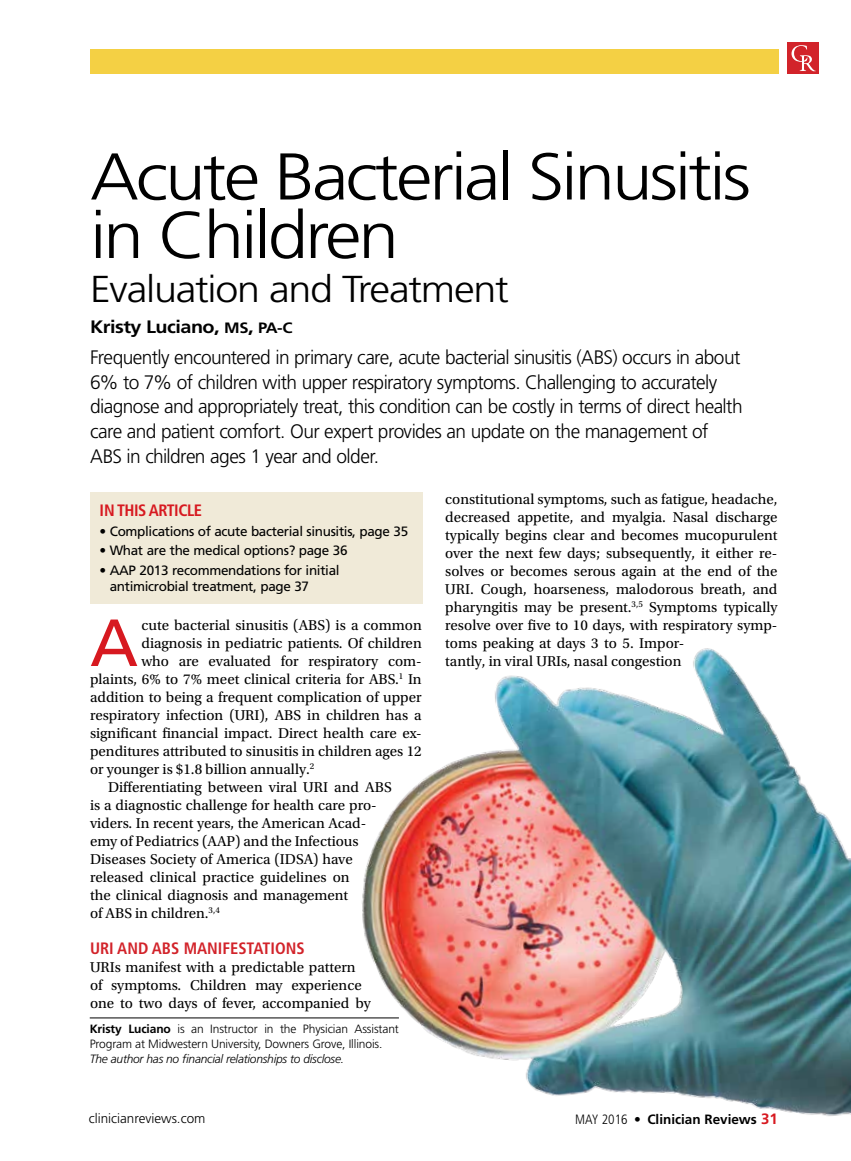
<style>
.page{position:relative;width:851px;height:1161px;background:#fff}
.page>*{position:absolute;margin:0;border:0;box-sizing:border-box;transform-origin:0 0}
.t1{font:66.6px "Frutiger LT Std";color:#d71920}
.t2{font:300 66px/58.5px "Frutiger LT Std";letter-spacing:-.04em;color:#000;scale:1.1 1}
.t3{font:300 37.5px "Frutiger LT Std";letter-spacing:-.03em;color:#000;scale:1.1 1}
.t4{font:300 19.5px/24.8px "Frutiger LT Std";letter-spacing:-.03em;color:#000}
.t5{font:700 18px "Frutiger LT Std";letter-spacing:-.025em;color:#000;scale:1.1 1}
.t6{font:700 condensed 16.5px "Frutiger LT Std";color:#d2232a}
.t7{font:700 condensed 16.5px "Frutiger LT Std";letter-spacing:-.03em;color:#d71920}
.t8{font:15px/18px "Utopia Std";color:#000}
.t9{font:13.5px/16.5px "Frutiger LT Std";letter-spacing:-.025em;color:#000}
.t10{font:700 13.5px "Frutiger LT Std";color:#000}
.t11{font:300 13.5px "Frutiger LT Std";color:#000}
.t12{font:300 12px/14.7px "Frutiger LT Std";letter-spacing:-.01em;color:#000}
.t13{font:italic 300 12px "Frutiger LT Std";letter-spacing:-.02em;color:#000}
.s1{font-size:15px}
.s2{font-weight:700}
.s3{font-weight:300;font-stretch:condensed}
.s4{font-weight:400;font-stretch:condensed}
.s5{font-size:15px;color:#d71920}
</style>
<div class="page">
<hr style="left:90px;top:1018px;width:309px;height:1px;background:#000">
<div style="left:90px;top:50px;width:688px;height:24px;background:#f4d044"></div>
<div style="left:787px;top:43px;width:32px;height:31px;background:#d2232a"></div>
<svg style="left:791px;top:45px;width:24px;height:26px"></svg>
<div style="left:90px;top:493px;width:332px;height:111px;background:#f0ead8"></div>
<img style="left:332px;top:648px;width:518px;height:468px">
<h2 class="t2" style="left:90px;top:148px;width:602px">Acute Bacterial Sinusitis in Children</h2>
<h3 class="t3" style="left:90px;top:267px;width:382px">Evaluation and Treatment</h3>
<p class="t5" style="left:90px;top:316px;width:185px">Kristy Luciano, <span class="s1">MS</span>, <span class="s1">PA-C</span></p>
<p class="t4" style="left:90px;top:345px;width:654px">Frequently encountered in primary care, acute bacterial sinusitis (ABS) occurs in about 6% to 7% of children with upper respiratory symptoms. Challenging to accurately diagnose and appropriately treat, this condition can be costly in terms of direct health care and patient comfort. Our expert provides an update on the management of ABS in children ages 1 year and older.</p>
<p class="t7" style="left:99px;top:501px;width:104px">IN THIS ARTICLE</p>
<p class="t9" style="left:99px;top:523px;width:310px">• Complications of acute bacterial sinusitis, page 35</p>
<p class="t9" style="left:99px;top:542px;width:249px">• What are the medical options? page 36</p>
<p class="t9" style="left:110px;top:562px;width:231px;text-indent:-10px">• AAP 2013 recommendations for initial antimicrobial treatment, page 37</p>
<p class="t8" style="left:445px;top:490px;width:334px">constitutional symptoms, such as fatigue, headache, decreased appetite, and myalgia. Nasal discharge typically begins clear and becomes mucopurulent over the next few days; subsequently, it either re&shy;solves or becomes serous again at the end of the URI. Cough, hoarseness, malodorous breath, and pharyngitis may be present.<sup>3,5</sup> Symptoms typically resolve over five to 10 days, with respiratory symp&shy;toms peaking at days 3 to 5. Impor-<br>tantly, in viral URIs, nasal congestion</p>
<h1 class="t1" style="left:90px;top:604px;width:50px">A</h1>
<p class="t8" style="left:141px;top:616px;width:282px">cute bacterial sinusitis (ABS) is a common</p>
<p class="t8" style="left:141px;top:634px;width:282px">diagnosis in pediatric patients. Of children</p>
<p class="t8" style="left:141px;top:652px;width:282px">who are evaluated for respiratory com-</p>
<p class="t8" style="left:90px;top:670px;width:333px">plaints, 6% to 7% meet clinical criteria for ABS.<sup>1</sup> In</p>
<p class="t8" style="left:90px;top:688px;width:333px">addition to being a frequent complication of upper</p>
<p class="t8" style="left:90px;top:706px;width:333px">respiratory infection (URI), ABS in children has a</p>
<p class="t8" style="left:90px;top:724px;width:333px">significant financial impact. Direct health care ex-</p>
<p class="t8" style="left:90px;top:742px;width:333px">penditures attributed to sinusitis in children ages 12</p>
<p class="t8" style="left:90px;top:760px;width:226px">or younger is $1.8 billion annually.<sup>2</sup></p>
<p class="t8" style="left:108px;top:778px;width:285px">Differentiating between viral URI and ABS</p>
<p class="t8" style="left:90px;top:796px;width:288px">is a diagnostic challenge for health care pro-</p>
<p class="t8" style="left:90px;top:814px;width:278px">viders. In recent years, the American Acad-</p>
<p class="t8" style="left:90px;top:832px;width:270px">emy of Pediatrics (AAP) and the Infectious</p>
<p class="t8" style="left:90px;top:850px;width:264px">Diseases Society of America (IDSA) have</p>
<p class="t8" style="left:90px;top:868px;width:261px">released clinical practice guidelines on</p>
<p class="t8" style="left:90px;top:886px;width:260px">the clinical diagnosis and management</p>
<p class="t8" style="left:90px;top:904px;width:131px">of ABS in children.<sup>3,4</sup></p>
<p class="t6" style="left:90px;top:938px;width:216px">URI AND ABS MANIFESTATIONS</p>
<p class="t8" style="left:90px;top:958px;width:282px">URIs manifest with a predictable pattern of symptoms. Children may experience one to two days of fever, accompanied by</p>
<p class="t12" style="left:90px;top:1022px;width:311px"><span class="s2">Kristy Luciano</span> is an Instructor in the Physician Assistant<br>Program at Midwestern University, Downers Grove, Illinois.</p>
<p class="t13" style="left:90px;top:1052px;width:256px">The author has no financial relationships to disclose.</p>
<p class="t11" style="left:89px;top:1111px;width:118px">clinicianreviews.com</p>
<p class="t10" style="left:575px;top:1112px;width:204px"><span class="s3">MAY 2016</span> <span class="s4">•</span> Clinician Reviews <span class="s5">31</span></p>
</div>
